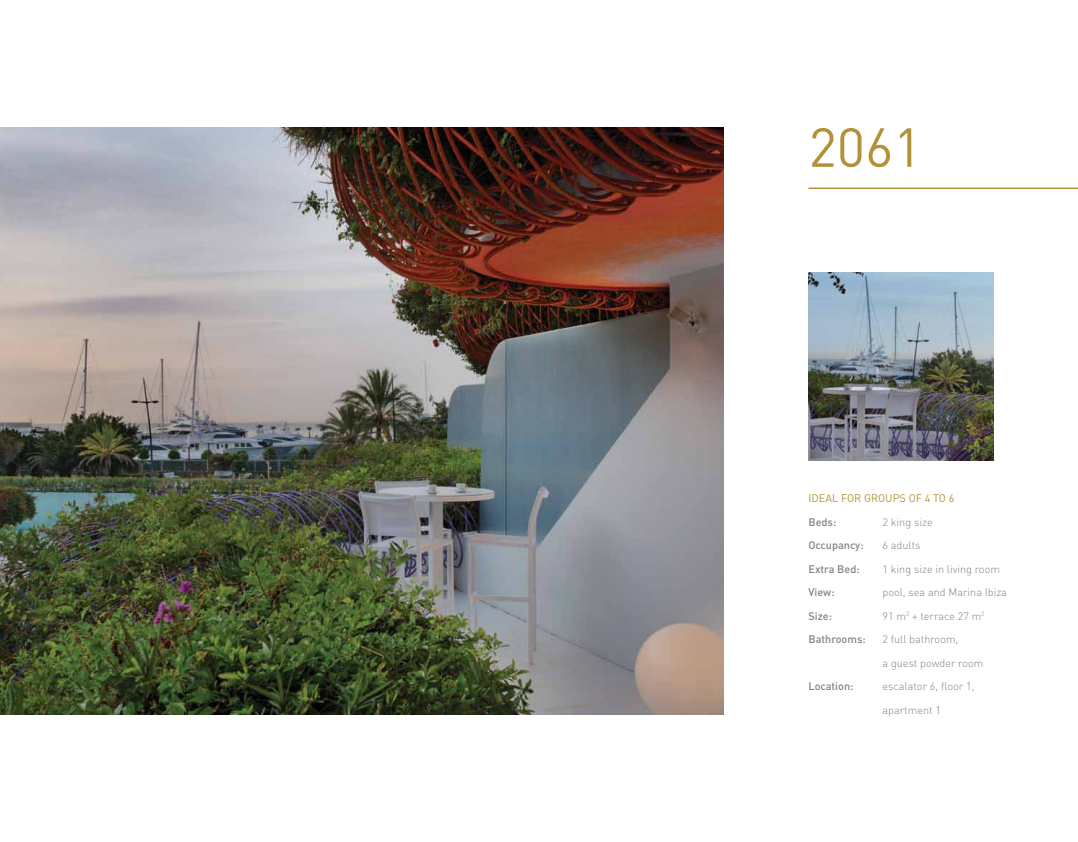
<style>
.page{position:relative;width:1078px;height:842px;background:#fff}
.page>*{position:absolute;margin:0;border:0;box-sizing:border-box;transform-origin:0 0}
.t1{font:54.2px "DIN Pro";color:#b29238}
.t2{font:300 10.9px/23.5px "DIN Pro";color:#808285}
.t3{font:500 10.9px "DIN Pro";color:#808285}
.t4{font:10.9px "DIN Pro";color:#b29238}
</style>
<div class="page">
<img style="left:0;top:128px;width:723px;height:586px">
<img style="left:808px;top:272px;width:185px;height:189px">
<hr style="left:808px;top:188px;width:269px;height:1px;background:#b29238">
<h1 class="t1" style="left:808px;top:110px;width:115px">2061</h1>
<p class="t4" style="left:808px;top:491px;width:147px">IDEAL FOR GROUPS OF 4 TO 6</p>
<p class="t3" style="left:808px;top:514px;width:29px">Beds:</p>
<p class="t2" style="left:882px;top:509px;width:52px">2 king size</p>
<p class="t3" style="left:808px;top:538px;width:57px">Occupancy:</p>
<p class="t2" style="left:882px;top:533px;width:40px">6 adults</p>
<p class="t3" style="left:808px;top:561px;width:53px">Extra Bed:</p>
<p class="t2" style="left:882px;top:556px;width:119px">1 king size in living room</p>
<p class="t3" style="left:808px;top:585px;width:28px">View:</p>
<p class="t2" style="left:882px;top:580px;width:126px">pool, sea and Marina Ibiza</p>
<p class="t3" style="left:808px;top:608px;width:25px">Size:</p>
<p class="t2" style="left:882px;top:603px;width:103px">91 m<sup>2</sup> + terrace 27 m<sup>2</sup></p>
<p class="t3" style="left:808px;top:632px;width:59px">Bathrooms:</p>
<p class="t2" style="left:882px;top:627px;width:102px">2 full bathroom,<br>a guest powder room</p>
<p class="t3" style="left:808px;top:679px;width:46px">Location:</p>
<p class="t2" style="left:882px;top:674px;width:93px">escalator 6, floor 1, apartment 1</p>
</div>
